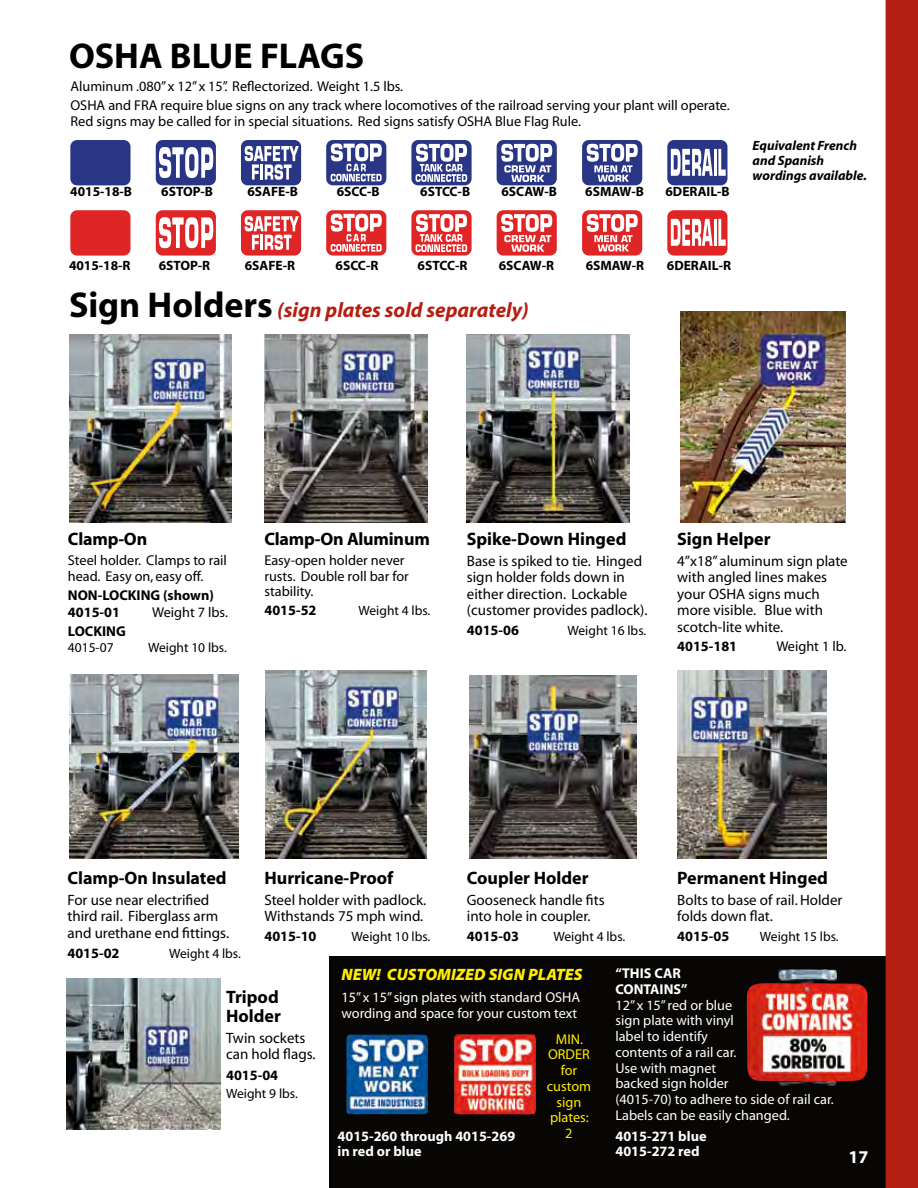
<style>
.page{position:relative;width:918px;height:1188px;background:#fff}
.page>*{position:absolute;margin:0;border:0;box-sizing:border-box;transform-origin:0 0}
.t1{font:700 36px "Myriad";color:#000}
.t2{font:italic 700 21px "Myriad";color:#b51f11}
.t3{font:700 18px/19.5px "Myriad";color:#000}
.t4{font:700 18px "Myriad";color:#fff}
.t5{font:italic 900 16.5px "Myriad Pro";color:#ffed00}
.t6{font:15px/16.5px "Myriad";color:#000}
.t7{font:14.25px/15.8px "Myriad";color:#000}
.t8{font:14.25px/15.8px "Myriad";color:#fff}
.t9{font:700 14.25px/17.1px "Myriad";color:#000}
.t10{font:700 14.25px/15.8px "Myriad";color:#fff}
.t11{font:14.25px/15.8px "Myriad";color:#ffed00;text-align:center}
.t12{font:700 13.5px "Myriad";color:#000}
.t13{font:13.5px "Myriad";color:#000}
.t14{font:italic 700 13.5px/15px "Myriad";color:#000}
.s1{color:#fff}
.s2{font-style:normal;font-size:36px;color:#000}
</style>
<div class="page">
<div style="left:329px;top:956px;width:588px;height:232px;background:#080604"></div>
<img style="left:67px;top:979px;width:153px;height:150px">
<div style="left:70px;top:140px;width:61px;height:45px;background:#293585;border-radius:7px"></div>
<div style="left:497px;top:140px;width:60px;height:45px;background:#293585;border-radius:7px"></div>
<div style="left:582px;top:140px;width:60px;height:45px;background:#293585;border-radius:7px"></div>
<div style="left:497px;top:210px;width:60px;height:46px;background:#df2525;border-radius:7px"></div>
<div style="left:582px;top:210px;width:60px;height:46px;background:#df2525;border-radius:7px"></div>
<div style="left:156px;top:140px;width:60px;height:45px;background:#293585;border-radius:7px"></div>
<div style="left:241px;top:140px;width:60px;height:45px;background:#293585;border-radius:7px"></div>
<div style="left:326px;top:140px;width:60px;height:45px;background:#293585;border-radius:7px"></div>
<div style="left:411px;top:140px;width:61px;height:45px;background:#293585;border-radius:7px"></div>
<svg style="left:159px;top:147px;width:54px;height:31px"></svg>
<svg style="left:245px;top:146px;width:54px;height:34px"></svg>
<svg style="left:331px;top:143px;width:51px;height:38px"></svg>
<svg style="left:416px;top:144px;width:51px;height:38px"></svg>
<div style="left:667px;top:140px;width:60px;height:45px;background:#293585;border-radius:7px"></div>
<svg style="left:501px;top:144px;width:51px;height:38px"></svg>
<svg style="left:587px;top:144px;width:51px;height:38px"></svg>
<svg style="left:671px;top:149px;width:55px;height:27px"></svg>
<div style="left:156px;top:210px;width:60px;height:46px;background:#df2525;border-radius:7px"></div>
<div style="left:241px;top:210px;width:60px;height:46px;background:#df2525;border-radius:7px"></div>
<div style="left:326px;top:210px;width:60px;height:46px;background:#df2525;border-radius:7px"></div>
<div style="left:411px;top:210px;width:61px;height:46px;background:#df2525;border-radius:7px"></div>
<svg style="left:159px;top:217px;width:54px;height:31px"></svg>
<div style="left:70px;top:210px;width:61px;height:46px;background:#df2525;border-radius:7px"></div>
<svg style="left:245px;top:216px;width:54px;height:34px"></svg>
<svg style="left:331px;top:214px;width:51px;height:38px"></svg>
<svg style="left:416px;top:214px;width:51px;height:38px"></svg>
<svg style="left:501px;top:214px;width:51px;height:38px"></svg>
<div style="left:667px;top:210px;width:60px;height:46px;background:#df2525;border-radius:7px"></div>
<svg style="left:587px;top:214px;width:51px;height:37px"></svg>
<svg style="left:671px;top:219px;width:55px;height:27px"></svg>
<img style="left:69px;top:335px;width:163px;height:188px">
<img style="left:266px;top:671px;width:160px;height:188px">
<img style="left:469px;top:675px;width:168px;height:184px">
<img style="left:467px;top:335px;width:163px;height:188px">
<img style="left:69px;top:674px;width:169px;height:184px">
<img style="left:265px;top:335px;width:163px;height:188px">
<img style="left:677px;top:670px;width:149px;height:189px">
<div style="left:886px;top:0;width:32px;height:1188px;background:#b51f11"></div>
<img style="left:680px;top:312px;width:165px;height:211px">
<img style="left:346px;top:1034px;width:82px;height:80px">
<img style="left:454px;top:1034px;width:82px;height:81px">
<img style="left:746px;top:969px;width:122px;height:116px">
<h1 class="t1" style="left:69px;top:37px;width:297px">OSHA BLUE FLAGS</h1>
<p class="t7" style="left:70px;top:77px;width:661px;line-height:19px">Aluminum .080” x 12” x 15”. Reflectorized. Weight 1.5 lbs. <span class="s1">lbs.<br></span>OSHA and FRA require blue signs on any track where locomotives of the railroad serving your plant will operate.</p>
<p class="t7" style="left:71px;top:114px;width:512px">Red signs may be called for in special situations. Red signs satisfy OSHA Blue Flag Rule.</p>
<p class="t12" style="left:70px;top:185px;width:63px">4015-18-B</p>
<p class="t12" style="left:161px;top:185px;width:53px">6STOP-B</p>
<p class="t12" style="left:247px;top:185px;width:52px">6SAFE-B</p>
<p class="t12" style="left:337px;top:185px;width:44px">6SCC-B</p>
<p class="t12" style="left:420px;top:185px;width:51px">6STCC-B</p>
<p class="t12" style="left:501px;top:185px;width:57px">6SCAW-B</p>
<p class="t12" style="left:585px;top:185px;width:60px">6SMAW-B</p>
<p class="t12" style="left:665px;top:185px;width:74px">6DERAIL-B<span class="s1">B</span></p>
<p class="t14" style="left:753px;top:139px;width:116px">Equivalent French and Spanish wordings available.</p>
<p class="t12" style="left:69px;top:259px;width:63px">4015-18-R</p>
<p class="t12" style="left:159px;top:259px;width:53px">6STOP-R</p>
<p class="t12" style="left:245px;top:259px;width:52px">6SAFE-R</p>
<p class="t12" style="left:336px;top:259px;width:44px">6SCC-R</p>
<p class="t12" style="left:418px;top:259px;width:51px">6STCC-R</p>
<p class="t12" style="left:499px;top:259px;width:57px">6SCAW-R</p>
<p class="t12" style="left:586px;top:259px;width:60px">6SMAW-R</p>
<p class="t12" style="left:667px;top:259px;width:66px">6DERAIL-R</p>
<h2 class="t2" style="left:69px;top:299px;width:461px"><span class="s2">Sign Holders</span> (sign plates sold separately)</h2>
<p class="t3" style="left:68px;top:530px;width:81px">Clamp-On</p>
<p class="t7" style="left:68px;top:553px;width:160px">Steel holder. Clamps to rail head. Easy on, easy off.</p>
<p class="t9" style="left:68px;top:587px;width:147px">NON-LOCKING (shown)<br>4015-01</p>
<p class="t7" style="left:152px;top:605px;width:77px">Weight 7 lbs.</p>
<p class="t9" style="left:68px;top:623px;width:59px">LOCKING</p>
<p class="t13" style="left:68px;top:640px;width:47px">4015-07</p>
<p class="t13" style="left:148px;top:640px;width:80px">Weight 10 lbs.</p>
<p class="t3" style="left:264px;top:530px;width:167px">Clamp-On Aluminum</p>
<p class="t7" style="left:264px;top:553px;width:146px">Easy-open holder never rusts. Double roll bar for stability.</p>
<p class="t9" style="left:264px;top:603px;width:54px">4015-52</p>
<p class="t13" style="left:359px;top:604px;width:73px">Weight 4 lbs.</p>
<p class="t3" style="left:467px;top:530px;width:161px">Spike-Down Hinged</p>
<p class="t6" style="left:467px;top:553px;width:182px">Base is spiked to tie. Hinged sign holder folds down in either direction. Lockable (customer provides padlock).</p>
<p class="t9" style="left:467px;top:622px;width:54px">4015-06</p>
<p class="t13" style="left:568px;top:624px;width:80px">Weight 16 lbs.</p>
<p class="t3" style="left:677px;top:530px;width:95px">Sign Helper</p>
<p class="t6" style="left:677px;top:553px;width:172px">4”x18” aluminum sign plate with angled lines makes your OSHA signs much more visible. Blue with scotch-lite white.</p>
<p class="t9" style="left:677px;top:638px;width:61px">4015-181</p>
<p class="t7" style="left:776px;top:639px;width:71px">Weight 1 lb.</p>
<p class="t3" style="left:68px;top:869px;width:161px">Clamp-On Insulated</p>
<p class="t6" style="left:68px;top:892px;width:163px">For use near electrified third rail. Fiberglass arm and urethane end fittings.</p>
<p class="t9" style="left:68px;top:945px;width:54px">4015-02</p>
<p class="t13" style="left:169px;top:947px;width:73px">Weight 4 lbs.</p>
<p class="t3" style="left:264px;top:869px;width:130px">Hurricane-Proof</p>
<p class="t6" style="left:264px;top:892px;width:163px">Steel holder with padlock.<br>Withstands 75 mph wind.</p>
<p class="t9" style="left:264px;top:929px;width:54px">4015-10</p>
<p class="t13" style="left:352px;top:930px;width:80px">Weight 10 lbs.</p>
<p class="t3" style="left:467px;top:869px;width:123px">Coupler Holder</p>
<p class="t6" style="left:467px;top:892px;width:139px">Gooseneck handle fits into hole in coupler.</p>
<p class="t9" style="left:467px;top:929px;width:54px">4015-03</p>
<p class="t13" style="left:554px;top:930px;width:73px">Weight 4 lbs.</p>
<p class="t3" style="left:677px;top:869px;width:152px">Permanent Hinged</p>
<p class="t6" style="left:677px;top:892px;width:167px">Bolts to base of rail. Holder folds down flat.</p>
<p class="t9" style="left:677px;top:929px;width:54px">4015-05</p>
<p class="t13" style="left:760px;top:930px;width:80px">Weight 15 lbs.</p>
<p class="t3" style="left:226px;top:987px;width:56px">Tripod<br>Holder</p>
<p class="t6" style="left:226px;top:1030px;width:91px">Twin sockets can hold flags.</p>
<p class="t9" style="left:226px;top:1067px;width:54px">4015-04</p>
<p class="t13" style="left:226px;top:1087px;width:73px">Weight 9 lbs.</p>
<p class="t5" style="left:342px;top:965px;width:243px">NEW! CUSTOMIZED SIGN PLATES</p>
<p class="t8" style="left:342px;top:990px;width:240px">15” x 15” sign plates with standard OSHA wording and space for your custom text</p>
<p class="t10" style="left:338px;top:1128px;width:179px">4015-260 through 4015-269 in red or blue</p>
<p class="t11" style="left:547px;top:1032px;width:46px">MIN.<br>ORDER for custom sign plates:<br>2</p>
<p class="t10" style="left:615px;top:966px;width:74px">“THIS CAR<br>CONTAINS”</p>
<p class="t8" style="left:615px;top:998px;width:220px">12” x 15” red or blue<br>sign plate with vinyl<br>label to identify<br>contents of a rail car.<br>Use with magnet<br>backed sign holder<br>(4015-70) to adhere to side of rail car.<br>Labels can be easily changed.</p>
<p class="t10" style="left:615px;top:1128px;width:93px">4015-271 blue<br>4015-272 red</p>
<p class="t4" style="left:849px;top:1148px;width:21px">17</p>
</div>
